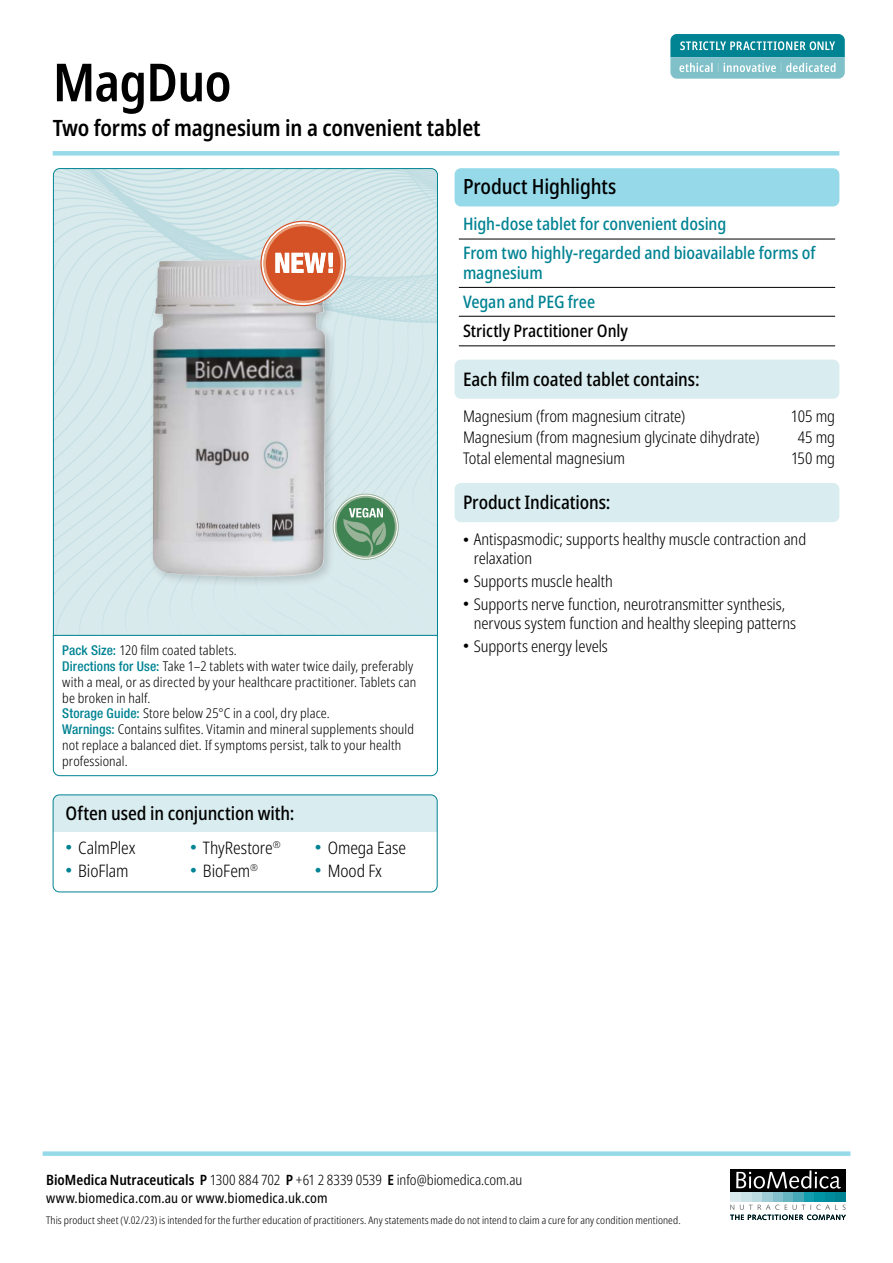
<style>
.page{position:relative;width:893px;height:1263px;background:#fff}
.page>*{position:absolute;margin:0;border:0;box-sizing:border-box;transform-origin:0 0}
.t1{font:600 condensed 52.5px "Noto Sans";letter-spacing:-.015em;color:#000}
.t2{font:600 condensed 22.5px "Noto Sans";letter-spacing:-.01em;color:#000}
.t3{font:500 condensed 21px "Noto Sans";letter-spacing:-.01em;color:#000}
.t4{font:500 condensed 18.75px "Noto Sans";letter-spacing:-.005em;color:#000}
.t5{font:500 condensed 17.25px/28.8px "Noto Sans";letter-spacing:-.005em;color:#008393}
.t6{font:300 condensed 17.25px "Noto Sans";letter-spacing:-.005em;color:#000}
.t7{font:500 condensed 17.25px "Noto Sans";color:#000}
.t8{font:300 condensed 16.2px/18.8px "Noto Sans";letter-spacing:-.005em;color:#000}
.t9{font:300 condensed 14.25px "Noto Sans";color:#000}
.t10{font:condensed 13.8px "Noto Sans";letter-spacing:.01em;color:#000}
.t11{font:300 condensed 13.5px/15.8px "Noto Sans";letter-spacing:.01em;color:#000}
.t12{font:300 condensed 10.5px "Noto Sans";letter-spacing:.01em;color:#000}
.s1{font-family:"Helvetica Neue LT Std";font-weight:500;color:#008393}
.s2{font-family:"Helvetica Neue LT Std";font-size:13.5px;color:#008393}
.s3{font-family:"Helvetica Neue LT Std";font-size:12px}
.s4{font-weight:600}
</style>
<div class="page">
<svg style="left:53px;top:168px;width:385px;height:467px;background:#d2e6ea"></svg>
<div style="left:53px;top:151px;width:786px;height:5px;background:#96daea"></div>
<svg style="left:53px;top:635px;width:385px;height:141px"></svg>
<div style="left:455px;top:168px;width:384px;height:38px;background:#96daea;border-radius:6px"></div>
<hr style="left:459px;top:239px;width:376px;height:1px;background:#000">
<hr style="left:459px;top:287px;width:376px;height:1px;background:#000">
<hr style="left:459px;top:316px;width:376px;height:1px;background:#000">
<hr style="left:459px;top:346px;width:376px;height:1px;background:#000">
<div style="left:455px;top:360px;width:384px;height:39px;background:#d9ecef;border-radius:6px"></div>
<div style="left:455px;top:483px;width:384px;height:39px;background:#d9ecef;border-radius:6px"></div>
<div style="left:53px;top:795px;width:384px;height:37px;background:#d9ecef"></div>
<div style="left:53px;top:794px;width:385px;height:98px;border:1px solid #008393;border-radius:6px"></div>
<div style="left:149px;top:255px;width:188px;height:333px;background:#000;opacity:.15"></div>
<img style="left:152px;top:259px;width:174px;height:318px">
<svg style="left:334px;top:495px;width:63px;height:63px"></svg>
<div style="left:333px;top:494px;width:66px;height:66px;border:3px solid #99b398;border-radius:50%"></div>
<div style="left:334px;top:495px;width:64px;height:64px;border:2px solid #fff;border-radius:50%"></div>
<div style="left:335px;top:496px;width:62px;height:62px;border:2px solid #99b398;border-radius:50%"></div>
<svg style="left:343px;top:508px;width:44px;height:48px;background:#709f7a"></svg>
<svg style="left:263px;top:223px;width:81px;height:81px;background:#d85f37"></svg>
<div style="left:260px;top:221px;width:86px;height:85px;border:4px solid #d55227;border-radius:50%"></div>
<div style="left:262px;top:222px;width:83px;height:83px;border:2px solid #fff;border-radius:50%"></div>
<div style="left:263px;top:224px;width:80px;height:79px;border:2px solid #e7a17d;border-radius:50%"></div>
<svg style="left:275px;top:253px;width:58px;height:20px"></svg>
<div style="left:43px;top:1151px;width:807px;height:5px;background:#96daea"></div>
<div style="left:835px;top:1191px;width:10px;height:10px;background:#008393"></div>
<div style="left:825px;top:1191px;width:10px;height:10px;background:#008b9c"></div>
<div style="left:814px;top:1191px;width:11px;height:10px;background:#0094a4"></div>
<div style="left:804px;top:1191px;width:10px;height:10px;background:#129eae"></div>
<div style="left:793px;top:1191px;width:11px;height:10px;background:#47a9b7"></div>
<div style="left:783px;top:1191px;width:10px;height:10px;background:#66b4c0"></div>
<div style="left:772px;top:1191px;width:11px;height:10px;background:#84c0cb"></div>
<div style="left:762px;top:1191px;width:10px;height:10px;background:#9fcdd5"></div>
<div style="left:751px;top:1191px;width:11px;height:10px;background:#bddce1"></div>
<div style="left:741px;top:1191px;width:10px;height:10px;background:#cbe3e7"></div>
<div style="left:730px;top:1191px;width:11px;height:10px;background:#dbebed"></div>
<div style="left:730px;top:1169px;width:115px;height:22px;background:#000"></div>
<svg style="left:736px;top:1170px;width:105px;height:18px"></svg>
<svg style="left:730px;top:1204px;width:116px;height:16px"></svg>
<svg style="left:670px;top:34px;width:175px;height:45px;background:#59aeb8"></svg>
<h1 class="t1" style="left:53px;top:45px;width:180px">MagDuo</h1>
<h2 class="t2" style="left:53px;top:112px;width:429px">Two forms of magnesium in a convenient tablet</h2>
<p class="t11" style="left:62px;top:643px;width:355px"><span class="s1">Pack Size:</span> 120 film coated tablets.<br><span class="s1">Directions for Use:</span> Take 1–2 tablets with water twice daily, preferably with a meal, or as directed by your healthcare practitioner. Tablets can be broken in half.<br><span class="s1">Storage Guide:</span> Store below 25°C in a cool, dry place.<br><span class="s1">Warnings:</span> Contains sulfites. Vitamin and mineral supplements should not replace a balanced diet. If symptoms persist, talk to your health professional.</p>
<h3 class="t4" style="left:65px;top:800px;width:231px">Often used in conjunction with:</h3>
<p class="t6" style="left:65px;top:835px;width:72px"><span class="s2">•</span> CalmPlex</p>
<p class="t6" style="left:65px;top:858px;width:65px"><span class="s2">•</span> BioFlam</p>
<p class="t6" style="left:190px;top:835px;width:92px"><span class="s2">•</span> ThyRestore<sup>®</sup></p>
<p class="t6" style="left:190px;top:858px;width:69px"><span class="s2">•</span> BioFem<sup>®</sup></p>
<p class="t6" style="left:315px;top:835px;width:93px"><span class="s2">•</span> Omega Ease</p>
<p class="t6" style="left:315px;top:858px;width:69px"><span class="s2">•</span> Mood Fx</p>
<h3 class="t3" style="left:463px;top:172px;width:155px">Product Highlights</h3>
<p class="t5" style="left:463px;top:210px;width:354px">High-dose tablet for convenient dosing<br>From two highly-regarded and bioavailable forms of</p>
<p class="t5" style="left:463px;top:258px;width:134px">magnesium<br>Vegan and PEG free</p>
<p class="t7" style="left:463px;top:319px;width:167px">Strictly Practitioner Only</p>
<h3 class="t4" style="left:463px;top:366px;width:238px">Each film coated tablet contains:</h3>
<p class="t8" style="left:463px;top:407px;width:224px">Magnesium (from magnesium citrate)</p>
<p class="t8" style="left:791px;top:407px;width:46px">105 mg</p>
<p class="t8" style="left:463px;top:428px;width:298px">Magnesium (from magnesium glycinate dihydrate)</p>
<p class="t8" style="left:798px;top:428px;width:39px">45 mg</p>
<p class="t8" style="left:463px;top:449px;width:164px">Total elemental magnesium</p>
<p class="t8" style="left:791px;top:449px;width:46px">150 mg</p>
<h3 class="t4" style="left:463px;top:489px;width:149px">Product Indications:</h3>
<p class="t8" style="left:474px;top:530px;width:334px;text-indent:-11px"><span class="s3">•</span> Antispasmodic; supports healthy muscle contraction and relaxation</p>
<p class="t8" style="left:463px;top:572px;width:151px"><span class="s3">•</span> Supports muscle health</p>
<p class="t8" style="left:474px;top:595px;width:324px;text-indent:-11px"><span class="s3">•</span> Supports nerve function, neurotransmitter synthesis, nervous system function and healthy sleeping patterns</p>
<p class="t8" style="left:463px;top:637px;width:146px"><span class="s3">•</span> Supports energy levels</p>
<p class="t9" style="left:46px;top:1169px;width:478px"><span class="s4">BioMedica Nutraceuticals P</span> 1300 884 702 <span class="s4">P</span> +61 2 8339 0539 <span class="s4">E</span> info@biomedica.com.au</p>
<p class="t10" style="left:46px;top:1188px;width:283px">www.biomedica.com.au or www.biomedica.uk.com</p>
<p class="t12" style="left:46px;top:1213px;width:636px">This product sheet (V.02/23) is intended for the further education of practitioners. Any statements made do not intend to claim a cure for any condition mentioned.</p>
</div>
